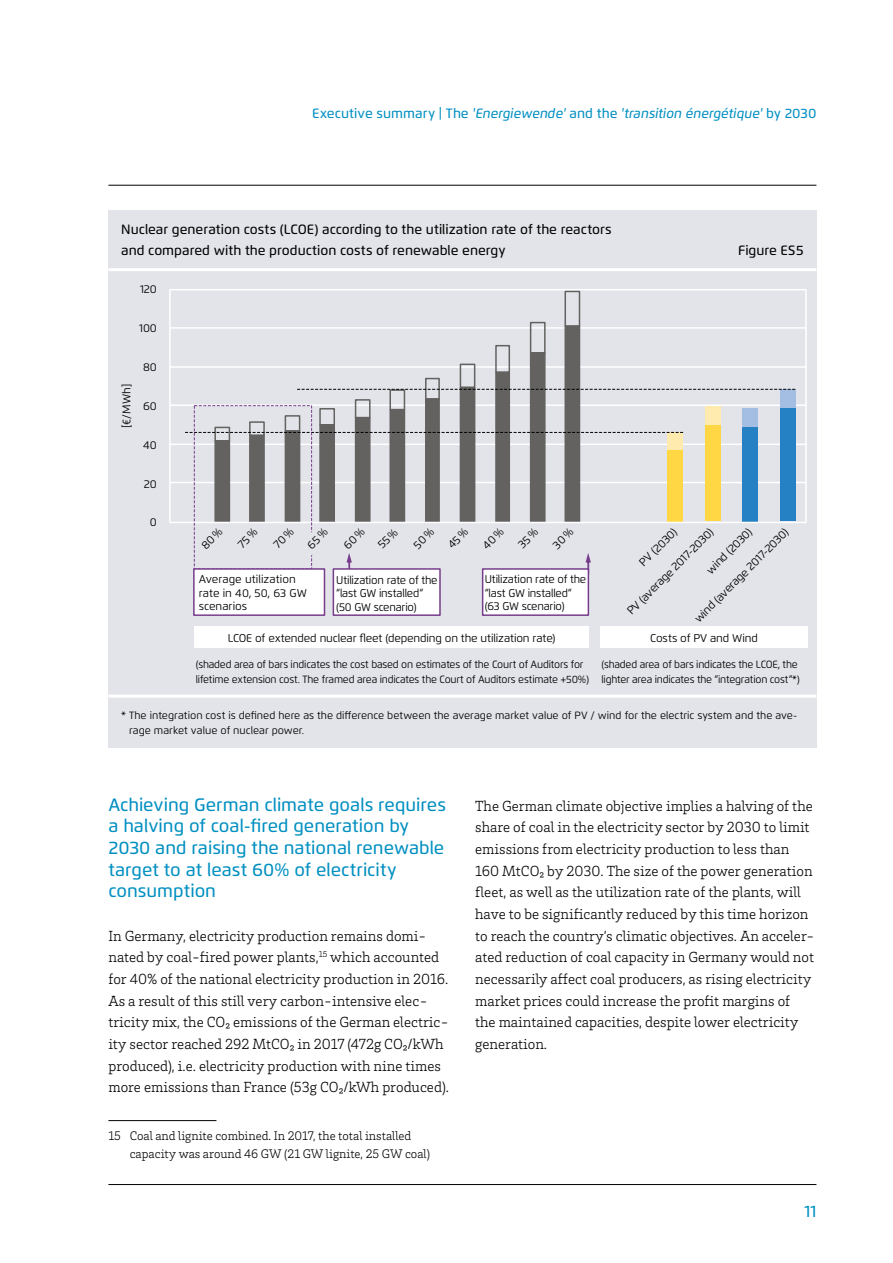
<style>
.page{position:relative;width:893px;height:1263px;background:#fff}
.page>*{position:absolute;margin:0;border:0;box-sizing:border-box;transform-origin:0 0}
.t1{font:500 18px/21.6px "Flexo";color:#008fc1}
.t2{font:500 16.5px "Flexo";color:#008fc1}
.t3{font:300 15px/21.6px "Brix Slab";color:#000}
.t4{font:500 13.5px/21.5px "Flexo";color:#000}
.t5{font:italic 500 13.5px "Flexo";letter-spacing:.005em;color:#008fc1}
.t6{font:300 12.75px/18px "Brix Slab";color:#000}
.t7{font:11.25px/13.5px "Flexo";letter-spacing:-.015em;color:#000}
.t8{font:10.5px/15px "Flexo";letter-spacing:-.015em;color:#000}
.s1{font-style:normal}
</style>
<div class="page">
<hr style="left:108px;top:1184px;width:708px;height:1px;background:#000">
<hr style="left:108px;top:185px;width:708px;height:1px;background:#000">
<hr style="left:108px;top:1120px;width:108px;height:1px;background:#000">
<div style="left:108px;top:210px;width:708px;height:538px;background:#e2e4e9"></div>
<hr style="left:108px;top:268px;width:708px;height:3px;background:#fff">
<hr style="left:108px;top:695px;width:708px;height:3px;background:#fff">
<div style="left:195px;top:627px;width:394px;height:21px;background:#fff"></div>
<div style="left:600px;top:627px;width:208px;height:21px;background:#fff"></div>
<svg style="left:586px;top:553px;width:5px;height:21px"></svg>
<hr style="left:170px;top:482px;width:636px;height:1px;background:#fff">
<hr style="left:170px;top:444px;width:636px;height:1px;background:#fff">
<hr style="left:170px;top:404px;width:636px;height:2px;background:#fff">
<hr style="left:170px;top:366px;width:636px;height:2px;background:#fff">
<hr style="left:170px;top:327px;width:636px;height:2px;background:#fff">
<hr style="left:170px;top:289px;width:636px;height:1px;background:#fff">
<svg style="left:214px;top:442px;width:367px;height:80px"></svg>
<svg style="left:214px;top:290px;width:367px;height:152px"></svg>
<div style="left:668px;top:450px;width:15px;height:71px;background:#ffd744"></div>
<div style="left:705px;top:425px;width:15px;height:96px;background:#ffd744"></div>
<div style="left:743px;top:427px;width:15px;height:94px;background:#2581c4"></div>
<div style="left:780px;top:407px;width:15px;height:114px;background:#2581c4"></div>
<div style="left:705px;top:406px;width:15px;height:19px;background:#ffebae"></div>
<div style="left:743px;top:408px;width:15px;height:19px;background:#a4bde3"></div>
<div style="left:780px;top:389px;width:15px;height:18px;background:#a4bde3"></div>
<div style="left:668px;top:432px;width:15px;height:18px;background:#ffebae"></div>
<hr style="left:170px;top:522px;width:636px;height:1px;background:#fff">
<hr style="left:169px;top:290px;width:2px;height:232px;background:#fff">
<hr style="left:805px;top:290px;width:2px;height:232px;background:#fff">
<svg style="left:185px;top:432px;width:498px;height:1px"></svg>
<div style="left:333px;top:569px;width:107px;height:46px;background:#fff"></div>
<div style="left:333px;top:568px;width:108px;height:48px;border:2px solid #763d8b"></div>
<div style="left:483px;top:569px;width:105px;height:46px;background:#fff"></div>
<div style="left:482px;top:568px;width:107px;height:48px;border:2px solid #763d8b"></div>
<div style="left:194px;top:405px;width:118px;height:164px;border:1px dashed #763d8b"></div>
<div style="left:194px;top:569px;width:130px;height:46px;background:#fff"></div>
<div style="left:193px;top:568px;width:132px;height:48px;border:2px solid #763d8b"></div>
<svg style="left:297px;top:389px;width:498px;height:1px"></svg>
<svg style="left:343px;top:553px;width:22px;height:18px"></svg>
<svg style="left:310px;top:524px;width:3px;height:40px"></svg>
<p class="t5" style="left:312px;top:105px;width:506px"><span class="s1">Executive summary | The</span> 'Energiewende' <span class="s1">and the</span> 'transition énergétique' <span class="s1">by 2030</span></p>
<p class="t4" style="left:121px;top:218px;width:492px">Nuclear generation costs (LCOE) according to the utilization rate of the reactors and compared with the production costs of renewable energy</p>
<p class="t7" style="left:140px;top:283px;width:18px">120</p>
<p class="t7" style="left:139px;top:321px;width:19px">100</p>
<p class="t7" style="left:143px;top:360px;width:15px">80</p>
<p class="t7" style="left:143px;top:399px;width:15px">60</p>
<p class="t7" style="left:143px;top:438px;width:15px">40</p>
<p class="t7" style="left:144px;top:477px;width:14px">20</p>
<p class="t7" style="left:150px;top:516px;width:9px">0</p>
<p class="t7" style="left:120px;top:428px;width:47px;rotate:-90deg">[€/MWh ]</p>
<p class="t7" style="left:199px;top:572px;width:110px">Average utilization rate in 40, 50, 63 GW scenarios</p>
<p class="t7" style="left:336px;top:573px;width:103px">Utilization rate of the “last GW installed“ (50 GW scenario)</p>
<p class="t7" style="left:485px;top:572px;width:103px">Utilization rate of the “last GW installed“ (63 GW scenario)</p>
<p class="t4" style="left:738px;top:240px;width:67px">Figure ES5</p>
<p class="t7" style="left:703px;top:567px;width:60px;rotate:-45deg">wind (2 030)</p>
<p class="t7" style="left:691px;top:616px;width:129px;rotate:-45deg">wind (average 2 017-2 030)</p>
<p class="t7" style="left:636px;top:559px;width:50px;rotate:-45deg">PV (2 030)</p>
<p class="t7" style="left:624px;top:608px;width:118px;rotate:-45deg">PV (average 2 017-2 030)</p>
<p class="t7" style="left:228px;top:631px;width:329px">LCOE of extended nuclear fleet (depending on the utilization rate)</p>
<p class="t8" style="left:196px;top:657px;width:395px">(shaded area of bars indicates the cost based on estimates of the Court of Auditors for lifetime extension cost. The framed area indicates the Court of Auditors estimate +50%)</p>
<p class="t8" style="left:601px;top:657px;width:200px">(shaded area of bars indicates the LCOE, the lighter area indicates the “integration cost“*)</p>
<p class="t7" style="left:650px;top:631px;width:109px">Costs of PV and Wind</p>
<p class="t8" style="left:129px;top:708px;width:670px;text-indent:-8px">* The integration cost is defined here as the difference between the average market value of PV / wind for the electric system and the ave&shy;rage market value of nuclear power.</p>
<p class="t1" style="left:108px;top:793px;width:339px">Achieving German climate goals requires a halving of coal-fired generation by 2030 and raising the national renewable target to at least 60% of electricity consumption</p>
<p class="t3" style="left:108px;top:924px;width:342px">In Germany, electricity production remains domi&shy;nated by coal-fired power plants,<sup>15</sup> which accounted for 40% of the national electricity production in 2016.<br>As a result of this still very carbon-intensive elec&shy;tricity mix, the CO₂ emissions of the German electric&shy;ity sector reached 292 MtCO₂ in 2017 (472g CO₂/kWh produced), i.e. electricity production with nine times more emissions than France (53g CO₂/kWh produced).</p>
<p class="t6" style="left:130px;top:1126px;width:302px;text-indent:-21px">15 Coal and lignite combined. In 2017, the total installed capacity was around 46 GW (21 GW lignite, 25 GW coal)</p>
<p class="t3" style="left:475px;top:794px;width:341px">The German climate objective implies a halving of the share of coal in the electricity sector by 2030 to limit emissions from electricity production to less than 160 MtCO₂ by 2030. The size of the power generation fleet, as well as the utilization rate of the plants, will have to be significantly reduced by this time horizon to reach the country’s climatic objectives. An acceler&shy;ated reduction of coal capacity in Germany would not necessarily affect coal producers, as rising electricity market prices could increase the profit margins of<br>the maintained capacities, despite lower electricity generation.</p>
<p class="t2" style="left:804px;top:1201px;width:14px">11</p>
</div>
